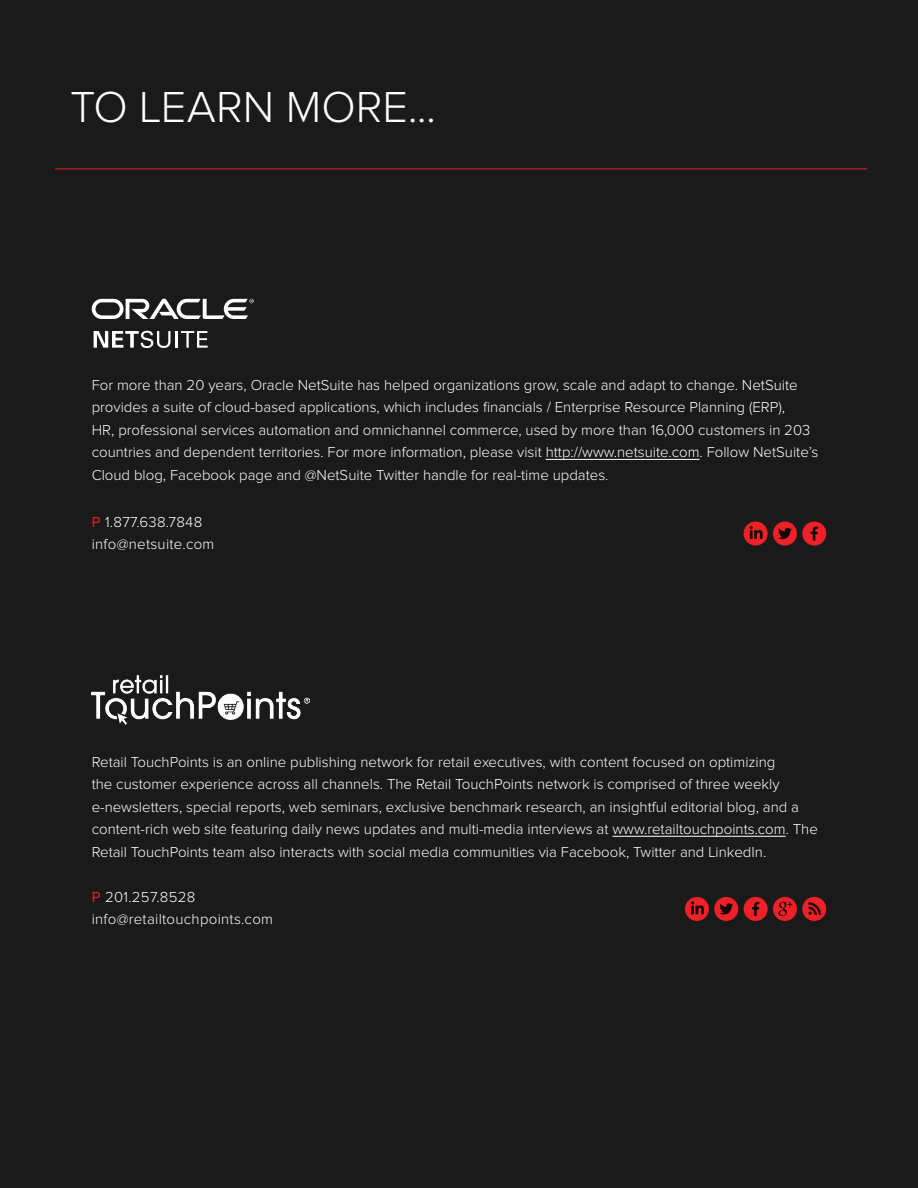
<style>
.page{position:relative;width:918px;height:1188px;background:#1a1a1a}
.page>*{position:absolute;margin:0;border:0;box-sizing:border-box;transform-origin:0 0}
.t1{font:300 45px "Proxima Nova";color:#fff}
.t2{font:300 15px/22.5px "Proxima Nova";color:#fff}
.t3{font:300 15px/22.5px "Proxima Nova";letter-spacing:.02em;color:#fff}
.s1{font-weight:400;color:#ed2127}
</style>
<div class="page">
<hr style="left:612px;top:836px;width:174px;height:1px;background:#fff">
<hr style="left:546px;top:459px;width:154px;height:1px;background:#fff">
<div style="left:685px;top:897px;width:24px;height:24px;background:#ed2127;border-radius:50%"></div>
<svg style="left:691px;top:901px;width:13px;height:13px"></svg>
<div style="left:714px;top:897px;width:24px;height:24px;background:#ed2127;border-radius:50%"></div>
<svg style="left:719px;top:903px;width:14px;height:12px"></svg>
<div style="left:744px;top:897px;width:24px;height:24px;background:#ed2127;border-radius:50%"></div>
<svg style="left:752px;top:902px;width:7px;height:14px"></svg>
<div style="left:773px;top:897px;width:24px;height:24px;background:#ed2127;border-radius:50%"></div>
<svg style="left:778px;top:902px;width:14px;height:14px"></svg>
<div style="left:802px;top:897px;width:24px;height:24px;background:#ed2127;border-radius:50%"></div>
<svg style="left:808px;top:902px;width:13px;height:13px"></svg>
<div style="left:744px;top:522px;width:24px;height:24px;background:#ed2127;border-radius:50%"></div>
<svg style="left:750px;top:526px;width:13px;height:13px"></svg>
<div style="left:773px;top:522px;width:24px;height:24px;background:#ed2127;border-radius:50%"></div>
<svg style="left:778px;top:528px;width:14px;height:11px"></svg>
<div style="left:802px;top:522px;width:24px;height:24px;background:#ed2127;border-radius:50%"></div>
<svg style="left:811px;top:527px;width:7px;height:14px"></svg>
<img style="left:92px;top:676px;width:218px;height:49px">
<svg style="left:92px;top:299px;width:162px;height:20px"></svg>
<svg style="left:94px;top:331px;width:77px;height:17px"></svg>
<hr style="left:175px;top:331px;width:3px;height:17px;background:#fff">
<svg style="left:181px;top:331px;width:27px;height:17px"></svg>
<hr style="left:55px;top:168px;width:812px;height:1px;background:#ed2127">
<h1 class="t1" style="left:70px;top:86px;width:367px">TO LEARN MORE...</h1>
<p class="t2" style="left:92px;top:374px;width:728px">For more than 20 years, Oracle NetSuite has helped organizations grow, scale and adapt to change. NetSuite provides a suite of cloud-based applications, which includes financials / Enterprise Resource Planning (ERP),<br>HR, professional services automation and omnichannel commerce, used by more than 16,000 customers in 203 countries and dependent territories. For more information, please visit http://www.netsuite.com. Follow NetSuite’s Cloud blog, Facebook page and @NetSuite Twitter handle for real-time updates.</p>
<p class="t3" style="left:92px;top:511px;width:124px"><span class="s1">P</span> 1.877.638.7848 info@netsuite.com</p>
<p class="t2" style="left:92px;top:751px;width:728px">Retail TouchPoints is an online publishing network for retail executives, with content focused on optimizing<br>the customer experience across all channels. The Retail TouchPoints network is comprised of three weekly e-newsletters, special reports, web seminars, exclusive benchmark research, an insightful editorial blog, and a content-rich web site featuring daily news updates and multi-media interviews at www.retailtouchpoints.com. The Retail TouchPoints team also interacts with social media communities via Facebook, Twitter and LinkedIn.</p>
<p class="t3" style="left:92px;top:886px;width:183px"><span class="s1">P</span> 201.257.8528 info@retailtouchpoints.com</p>
</div>
